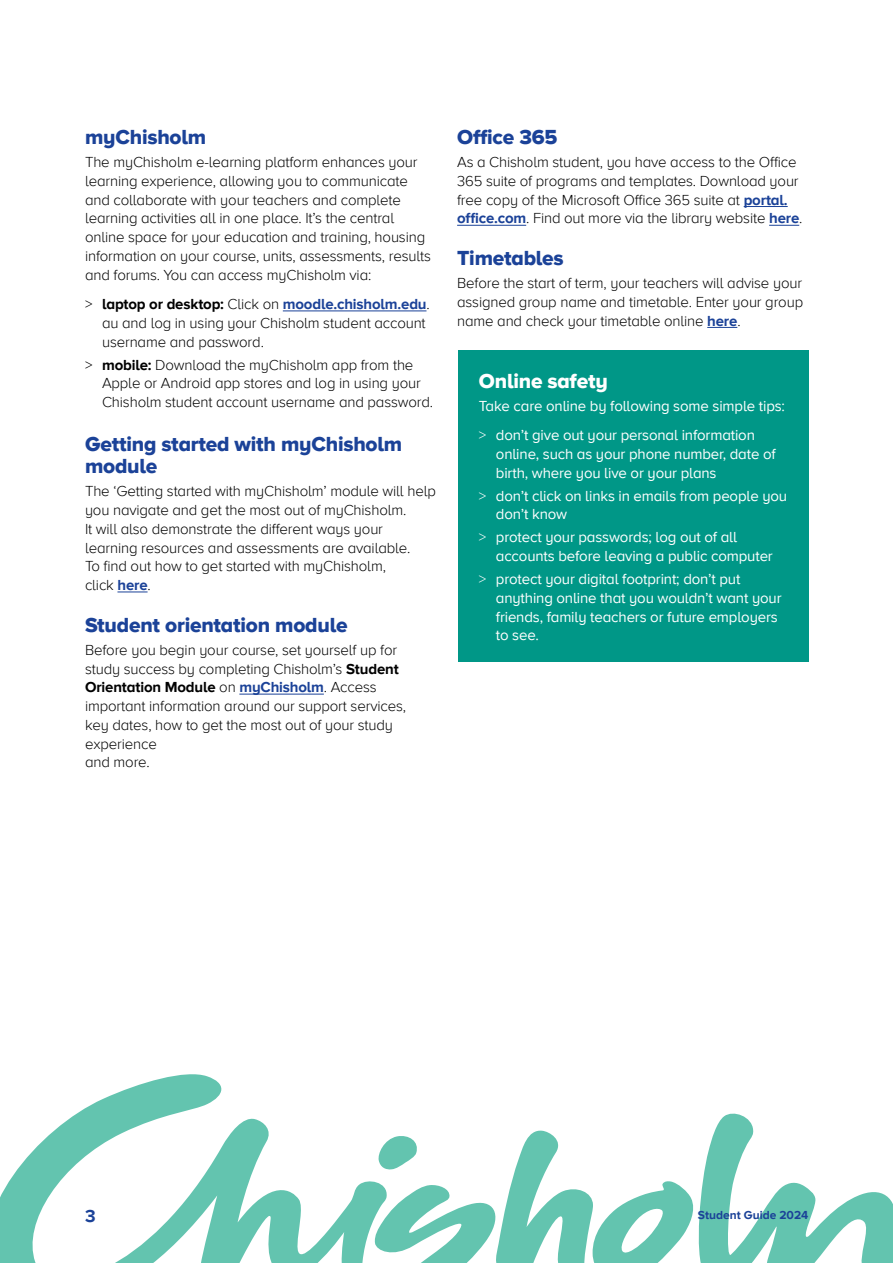
<style>
.page{position:relative;width:893px;height:1263px;background:#fff}
.page>*{position:absolute;margin:0;border:0;box-sizing:border-box;transform-origin:0 0}
.Heading_2{font:21px/22.5px "Proxima Nova A Extrabld";letter-spacing:-.01em;color:#1b4298}
.Heading_2-2{font:21px "Proxima Nova A Extrabld";letter-spacing:-.01em;color:#fff}
.t1{font:700 18px "Proxima Nova A";color:#1b4298}
.Body_text_black{font:300 15px/18.8px "Proxima Nova A";letter-spacing:-.01em;color:#000}
.Body_text_black-2{font:15px/18.8px "Proxima Nova A";letter-spacing:-.01em;color:#fff}
.t2{font:700 12px "Proxima Nova A";color:#1b4298}
.s1{font-weight:700}
.s2{font-weight:700;color:#1b4298}
.s3{font-weight:300}
</style>
<div class="page">
<hr style="left:283px;top:311px;width:143px;height:1px;background:#1b4298">
<hr style="left:117px;top:592px;width:31px;height:1px;background:#1b4298">
<hr style="left:239px;top:694px;width:85px;height:1px;background:#1b4298">
<hr style="left:744px;top:206px;width:44px;height:1px;background:#1b4298">
<hr style="left:457px;top:225px;width:69px;height:1px;background:#1b4298">
<hr style="left:769px;top:225px;width:30px;height:1px;background:#1b4298">
<hr style="left:707px;top:327px;width:30px;height:1px;background:#1b4298">
<svg style="left:0;top:1074px;width:374px;height:189px"></svg>
<svg style="left:374px;top:1113px;width:519px;height:150px"></svg>
<div style="left:458px;top:350px;width:350px;height:311px;background:#009787"></div>
<h3 class="Heading_2" style="left:85px;top:126px;width:123px">myChisholm</h3>
<p class="Body_text_black" style="left:85px;top:153px;width:347px">The myChisholm e-learning platform enhances your learning experience, allowing you to communicate and collaborate with your teachers and complete learning activities all in one place. It’s the central online space for your education and training, housing information on your course, units, assessments, results and forums. You can access myChisholm via:</p>
<p class="Body_text_black" style="left:102px;top:295px;width:329px;text-indent:-17px">&gt; <span class="s1">laptop or desktop:</span> Click on <span class="s2">moodle.chisholm.edu</span>. au and log in using your Chisholm student account username and password.</p>
<p class="Body_text_black" style="left:102px;top:355px;width:333px;text-indent:-17px">&gt; <span class="s1">mobile:</span> Download the myChisholm app from the<br>Apple or Android app stores and log in using your<br>Chisholm student account username and password.</p>
<h3 class="Heading_2" style="left:85px;top:433px;width:319px">Getting started with myChisholm module</h3>
<p class="Body_text_black" style="left:85px;top:482px;width:352px">The ‘Getting started with myChisholm’ module will help you navigate and get the most out of myChisholm.<br>It will also demonstrate the different ways your learning resources and assessments are available.<br>To find out how to get started with myChisholm,<br>click <span class="s2">here</span>.</p>
<h3 class="Heading_2" style="left:85px;top:614px;width:264px">Student orientation module</h3>
<p class="Body_text_black" style="left:85px;top:640px;width:323px">Before you begin your course, set yourself up for study success by completing Chisholm’s <span class="s1">Student Orientation Module</span> on <span class="s2">myChisholm</span>. Access important information around our support services, key dates, how to get the most out of your study experience<br>and more.</p>
<h3 class="Heading_2" style="left:457px;top:126px;width:102px">Office 365</h3>
<p class="Body_text_black" style="left:457px;top:153px;width:347px">As a Chisholm student, you have access to the Office 365 suite of programs and templates. Download your free copy of the Microsoft Office 365 suite at <span class="s2">portal. office.com</span>. Find out more via the library website <span class="s2">here</span>.</p>
<h3 class="Heading_2" style="left:457px;top:247px;width:108px">Timetables</h3>
<p class="Body_text_black" style="left:457px;top:274px;width:348px;text-align:justify">Before the start of term, your teachers will advise your assigned group name and timetable. Enter your group name and check your timetable online <span class="s2">here</span>.</p>
<h3 class="Heading_2-2" style="left:479px;top:368px;width:130px">Online safety</h3>
<p class="Body_text_black-2" style="left:479px;top:396px;width:308px">Take care online by following some simple tips:</p>
<p class="Body_text_black-2" style="left:496px;top:426px;width:281px;text-indent:-17px"><span class="s3">&gt;</span> don’t give out your personal information online, such as your phone number, date of birth, where you live or your plans</p>
<p class="Body_text_black-2" style="left:496px;top:486px;width:293px;text-indent:-17px"><span class="s3">&gt;</span> don’t click on links in emails from people you don’t know</p>
<p class="Body_text_black-2" style="left:496px;top:528px;width:278px;text-indent:-17px"><span class="s3">&gt;</span> protect your passwords; log out of all accounts before leaving a public computer</p>
<p class="Body_text_black-2" style="left:496px;top:570px;width:287px;text-indent:-17px"><span class="s3">&gt;</span> protect your digital footprint; don’t put anything online that you wouldn’t want your friends, family teachers or future employers to see.</p>
<p class="t1" style="left:85px;top:1205px;width:12px">3</p>
<p class="t2" style="left:698px;top:1208px;width:112px">Student Guide 2024</p>
</div>
